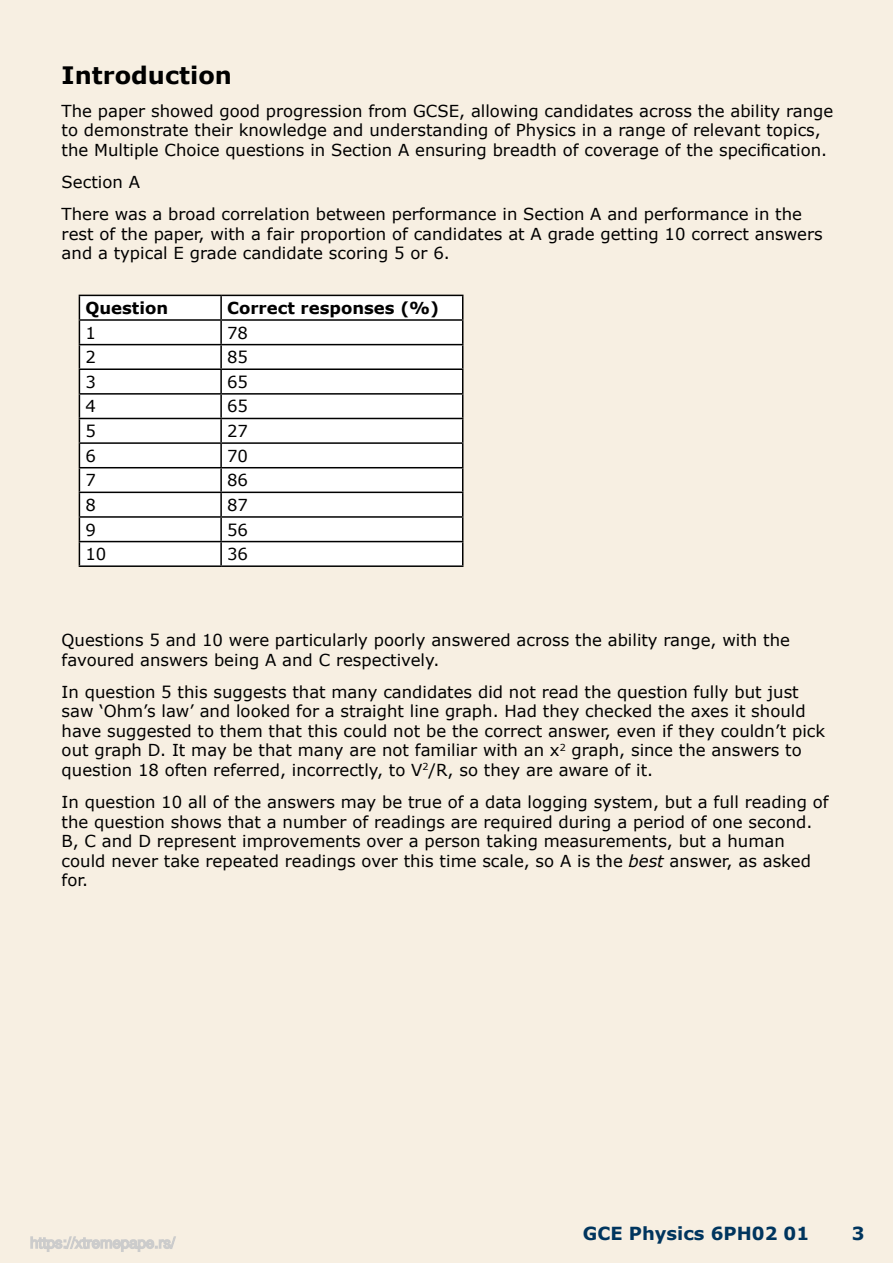
<style>
.page{position:relative;width:893px;height:1263px;background:#f7efe2}
.page>*{position:absolute;margin:0;border:0;box-sizing:border-box;transform-origin:0 0}
.t1{font:700 24px "Verdana";color:#000}
.t2{font:700 18px "Verdana";color:#00355e}
.t3{font:16.5px/19.5px "Verdana";color:#000}
.t4{font:700 16.5px "Verdana";color:#000}
.s1{font-style:italic}
</style>
<div class="page">
<div style="left:80px;top:296px;width:382px;height:269px;background:#fff"></div>
<hr style="left:79px;top:295px;width:142px;height:1px;background:#000">
<hr style="left:221px;top:295px;width:242px;height:1px;background:#000">
<hr style="left:220px;top:296px;width:2px;height:23px;background:#000">
<hr style="left:79px;top:319px;width:142px;height:2px;background:#000">
<hr style="left:221px;top:319px;width:242px;height:2px;background:#000">
<hr style="left:220px;top:321px;width:2px;height:23px;background:#000">
<hr style="left:79px;top:344px;width:142px;height:1px;background:#000">
<hr style="left:221px;top:344px;width:242px;height:1px;background:#000">
<hr style="left:220px;top:345px;width:2px;height:23px;background:#000">
<hr style="left:79px;top:368px;width:142px;height:2px;background:#000">
<hr style="left:221px;top:368px;width:242px;height:2px;background:#000">
<hr style="left:220px;top:370px;width:2px;height:23px;background:#000">
<hr style="left:79px;top:393px;width:142px;height:2px;background:#000">
<hr style="left:221px;top:393px;width:242px;height:2px;background:#000">
<hr style="left:220px;top:395px;width:2px;height:23px;background:#000">
<hr style="left:79px;top:418px;width:142px;height:1px;background:#000">
<hr style="left:221px;top:418px;width:242px;height:1px;background:#000">
<hr style="left:220px;top:419px;width:2px;height:23px;background:#000">
<hr style="left:79px;top:442px;width:142px;height:2px;background:#000">
<hr style="left:221px;top:442px;width:242px;height:2px;background:#000">
<hr style="left:220px;top:444px;width:2px;height:23px;background:#000">
<hr style="left:79px;top:467px;width:142px;height:1px;background:#000">
<hr style="left:221px;top:467px;width:242px;height:1px;background:#000">
<hr style="left:220px;top:468px;width:2px;height:24px;background:#000">
<hr style="left:79px;top:492px;width:142px;height:1px;background:#000">
<hr style="left:221px;top:492px;width:242px;height:1px;background:#000">
<hr style="left:220px;top:493px;width:2px;height:23px;background:#000">
<hr style="left:79px;top:516px;width:142px;height:2px;background:#000">
<hr style="left:221px;top:516px;width:242px;height:2px;background:#000">
<hr style="left:220px;top:518px;width:2px;height:23px;background:#000">
<hr style="left:79px;top:541px;width:142px;height:1px;background:#000">
<svg style="left:79px;top:296px;width:1px;height:269px"></svg>
<hr style="left:221px;top:541px;width:242px;height:1px;background:#000">
<hr style="left:220px;top:542px;width:2px;height:23px;background:#000">
<svg style="left:462px;top:296px;width:1px;height:269px"></svg>
<hr style="left:79px;top:565px;width:142px;height:2px;background:#000">
<hr style="left:221px;top:565px;width:242px;height:2px;background:#000">
<svg style="left:30px;top:1236px;width:146px;height:16px"></svg>
<h1 class="t1" style="left:62px;top:60px;width:172px">Introduction</h1>
<p class="t3" style="left:62px;top:100px;width:773px">The paper showed good progression from GCSE, allowing candidates across the ability range to demonstrate their knowledge and understanding of Physics in a range of relevant topics, the Multiple Choice questions in Section A ensuring breadth of coverage of the specification.</p>
<p class="t3" style="left:62px;top:165px;width:742px;line-height:32.2px">Section A<br>There was a broad correlation between performance in Section A and performance in the</p>
<p class="t3" style="left:62px;top:223px;width:763px">rest of the paper, with a fair proportion of candidates at A grade getting 10 correct answers and a typical E grade candidate scoring 5 or 6.</p>
<p class="t4" style="left:85px;top:297px;width:84px">Question</p>
<p class="t4" style="left:227px;top:297px;width:214px">Correct responses (%)</p>
<p class="t3" style="left:85px;top:324px;width:12px">1</p>
<p class="t3" style="left:227px;top:322px;width:22px">78</p>
<p class="t3" style="left:85px;top:349px;width:12px">2</p>
<p class="t3" style="left:227px;top:347px;width:22px">85</p>
<p class="t3" style="left:85px;top:372px;width:12px">3</p>
<p class="t3" style="left:227px;top:372px;width:22px">65</p>
<p class="t3" style="left:85px;top:398px;width:12px">4</p>
<p class="t3" style="left:227px;top:396px;width:22px">65</p>
<p class="t3" style="left:85px;top:421px;width:12px">5</p>
<p class="t3" style="left:227px;top:421px;width:22px">27</p>
<p class="t3" style="left:85px;top:447px;width:12px">6</p>
<p class="t3" style="left:227px;top:445px;width:22px">70</p>
<p class="t3" style="left:85px;top:470px;width:12px">7</p>
<p class="t3" style="left:227px;top:470px;width:22px">86</p>
<p class="t3" style="left:85px;top:495px;width:12px">8</p>
<p class="t3" style="left:227px;top:495px;width:22px">87</p>
<p class="t3" style="left:85px;top:519px;width:12px">9</p>
<p class="t3" style="left:227px;top:519px;width:22px">56</p>
<p class="t3" style="left:85px;top:546px;width:22px">10</p>
<p class="t3" style="left:227px;top:544px;width:22px">36</p>
<p class="t3" style="left:62px;top:630px;width:730px">Questions 5 and 10 were particularly poorly answered across the ability range, with the favoured answers being A and C respectively.</p>
<p class="t3" style="left:62px;top:682px;width:765px">In question 5 this suggests that many candidates did not read the question fully but just saw ‘Ohm’s law’ and looked for a straight line graph. Had they checked the axes it should have suggested to them that this could not be the correct answer, even if they couldn’t pick out graph D. It may be that many are not familiar with an x<sup>2</sup> graph, since the answers to question 18 often referred, incorrectly, to V<sup>2</sup>/R, so they are aware of it.</p>
<p class="t3" style="left:62px;top:792px;width:768px">In question 10 all of the answers may be true of a data logging system, but a full reading of the question shows that a number of readings are required during a period of one second.<br>B, C and D represent improvements over a person taking measurements, but a human could never take repeated readings over this time scale, so A is the <span class="s1">best</span> answer, as asked for.</p>
<p class="t2" style="left:583px;top:1226px;width:228px">GCE Physics 6PH02 01</p>
<p class="t2" style="left:852px;top:1226px;width:14px">3</p>
</div>
